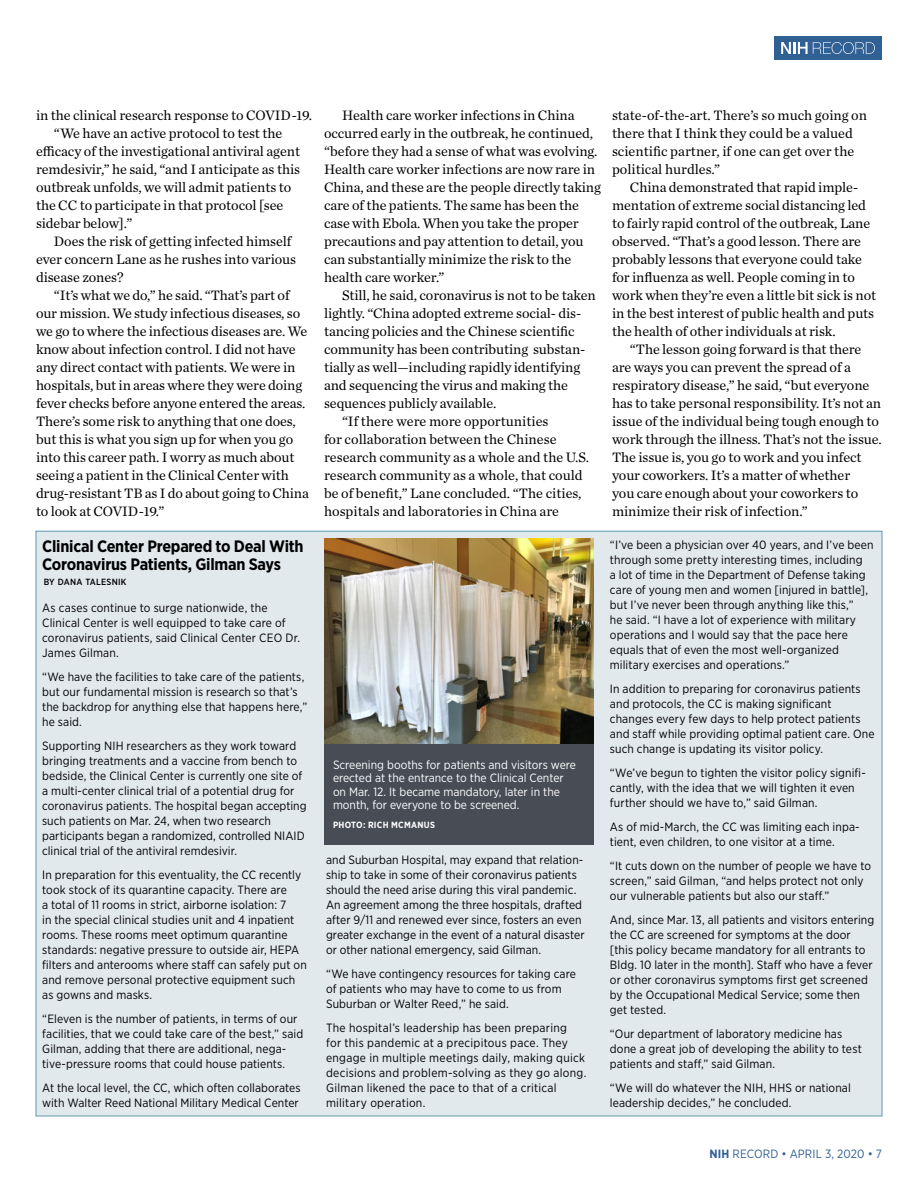
<style>
.page{position:relative;width:918px;height:1188px;background:#fff}
.page>*{position:absolute;margin:0;border:0;box-sizing:border-box;transform-origin:0 0}
.Sidebar__Head_2{font:700 16.5px/18px "Gotham Narrow";letter-spacing:-.015em;color:#000}
.Body_1{font:14.25px/18px "Chronicle Text G1";letter-spacing:-.005em;color:#000}
.Body_2__Briefs_and_S{font:12px/15px "Gotham Narrow";letter-spacing:.01em;color:#000}
.Photo_caption_revers{font:12px/13.5px "Gotham Narrow";color:#fff}
.t1{font:12px "Gotham Narrow";letter-spacing:.01em;color:#316094}
.Photo_credit_reverse{font:700 9px "Gotham Narrow";letter-spacing:.03em;color:#fff}
.Byline{font:500 9px "Gotham Narrow";letter-spacing:.03em;color:#000}
.s1{font-weight:700}
</style>
<div class="page">
<div style="left:774px;top:36px;width:108px;height:24px;background:#316094"></div>
<svg style="left:781px;top:42px;width:94px;height:12px"></svg>
<div style="left:36px;top:531px;width:846px;height:585px;background:#e2e9ed"></div>
<img style="left:324px;top:538px;width:270px;height:206px">
<div style="left:324px;top:744px;width:270px;height:101px;background:#474c55"></div>
<p class="Body_1" style="left:36px;top:105px;width:278px">in the clinical research response to COVID-19.</p>
<p class="Body_1" style="left:36px;top:123px;width:266px;text-indent:18px">“We have an active protocol to test the efficacy of the investigational antiviral agent remdesivir,” he said, “and I anticipate as this outbreak unfolds, we will admit patients to the CC to participate in that protocol [see sidebar below].”</p>
<p class="Body_1" style="left:36px;top:231px;width:262px;text-indent:18px">Does the risk of getting infected himself ever concern Lane as he rushes into various disease zones?</p>
<p class="Body_1" style="left:36px;top:285px;width:274px;text-indent:18px">“It’s what we do,” he said. “That’s part of our mission. We study infectious diseases, so we go to where the infectious diseases are. We know about infection control. I did not have any direct contact with patients. We were in hospitals, but in areas where they were doing fever checks before anyone entered the areas.<br>There’s some risk to anything that one does, but this is what you sign up for when you go into this career path. I worry as much about seeing a patient in the Clinical Center with drug-resistant TB as I do about going to China to look at COVID-19.”</p>
<p class="Sidebar__Head_2" style="left:42px;top:537px;width:263px">Clinical Center Prepared to Deal With<br>Coronavirus Patients, Gilman Says</p>
<p class="Byline" style="left:44px;top:576px;width:84px">BY DANA TALESNIK</p>
<p class="Body_2__Briefs_and_S" style="left:42px;top:600px;width:259px">As cases continue to surge nationwide, the Clinical Center is well equipped to take care of coronavirus patients, said Clinical Center CEO Dr.<br>James Gilman.</p>
<p class="Body_2__Briefs_and_S" style="left:42px;top:669px;width:267px">“We have the facilities to take care of the patients, but our fundamental mission is research so that’s the backdrop for anything else that happens here,” he said.</p>
<p class="Body_2__Briefs_and_S" style="left:42px;top:738px;width:266px">Supporting NIH researchers as they work toward bringing treatments and a vaccine from bench to bedside, the Clinical Center is currently one site of a multi-center clinical trial of a potential drug for coronavirus patients. The hospital began accepting such patients on Mar. 24, when two research participants began a randomized, controlled NIAID clinical trial of the antiviral remdesivir.</p>
<p class="Body_2__Briefs_and_S" style="left:42px;top:867px;width:266px">In preparation for this eventuality, the CC recently took stock of its quarantine capacity. There are<br>a total of 11 rooms in strict, airborne isolation: 7<br>in the special clinical studies unit and 4 inpatient rooms. These rooms meet optimum quarantine standards: negative pressure to outside air, HEPA filters and anterooms where staff can safely put on and remove personal protective equipment such as gowns and masks.</p>
<p class="Body_2__Briefs_and_S" style="left:42px;top:1011px;width:263px">“Eleven is the number of patients, in terms of our facilities, that we could take care of the best,” said Gilman, adding that there are additional, nega&shy;tive-pressure rooms that could house patients.</p>
<p class="Body_2__Briefs_and_S" style="left:42px;top:1080px;width:260px">At the local level, the CC, which often collaborates with Walter Reed National Military Medical Center</p>
<p class="Body_1" style="left:324px;top:105px;width:278px;text-indent:18px">Health care worker infections in China occurred early in the outbreak, he continued, “before they had a sense of what was evolving.<br>Health care worker infections are now rare in China, and these are the people directly taking care of the patients. The same has been the case with Ebola. When you take the proper precautions and pay attention to detail, you can substantially minimize the risk to the health care worker.”</p>
<p class="Body_1" style="left:324px;top:285px;width:273px;text-indent:18px">Still, he said, coronavirus is not to be taken lightly. “China adopted extreme social- dis&shy;tancing policies and the Chinese scientific community has been contributing substan&shy;tially as well—including rapidly identifying and sequencing the virus and making the sequences publicly available.</p>
<p class="Body_1" style="left:324px;top:411px;width:266px;text-indent:18px">“If there were more opportunities<br>for collaboration between the Chinese research community as a whole and the U.S. research community as a whole, that could be of benefit,” Lane concluded. “The cities, hospitals and laboratories in China are</p>
<p class="Photo_caption_revers" style="left:333px;top:757px;width:244px">Screening booths for patients and visitors were erected at the entrance to the Clinical Center on Mar. 12. It became mandatory, later in the month, for everyone to be screened.</p>
<p class="Photo_credit_reverse" style="left:333px;top:819px;width:104px">PHOTO: RICH MCMANUS</p>
<p class="Body_2__Briefs_and_S" style="left:326px;top:852px;width:260px">and Suburban Hospital, may expand that relation&shy;ship to take in some of their coronavirus patients should the need arise during this viral pandemic.<br>An agreement among the three hospitals, drafted after 9/11 and renewed ever since, fosters an even greater exchange in the event of a natural disaster or other national emergency, said Gilman.</p>
<p class="Body_2__Briefs_and_S" style="left:326px;top:966px;width:252px">“We have contingency resources for taking care of patients who may have to come to us from<br>Suburban or Walter Reed,” he said.</p>
<p class="Body_2__Briefs_and_S" style="left:326px;top:1020px;width:262px">The hospital’s leadership has been preparing<br>for this pandemic at a precipitous pace. They engage in multiple meetings daily, making quick decisions and problem-solving as they go along.<br>Gilman likened the pace to that of a critical military operation.</p>
<p class="Body_1" style="left:612px;top:105px;width:257px">state-of-the-art. There’s so much going on there that I think they could be a valued scientific partner, if one can get over the political hurdles.”</p>
<p class="Body_1" style="left:612px;top:177px;width:266px;text-indent:18px">China demonstrated that rapid imple&shy;mentation of extreme social distancing led to fairly rapid control of the outbreak, Lane observed. “That’s a good lesson. There are probably lessons that everyone could take for influenza as well. People coming in to work when they’re even a little bit sick is not in the best interest of public health and puts the health of other individuals at risk.</p>
<p class="Body_1" style="left:612px;top:339px;width:271px;text-indent:18px">“The lesson going forward is that there are ways you can prevent the spread of a respiratory disease,” he said, “but everyone has to take personal responsibility. It’s not an issue of the individual being tough enough to work through the illness. That’s not the issue.<br>The issue is, you go to work and you infect your coworkers. It’s a matter of whether<br>you care enough about your coworkers to minimize their risk of infection.”</p>
<p class="Body_2__Briefs_and_S" style="left:610px;top:537px;width:265px">“I’ve been a physician over 40 years, and I’ve been through some pretty interesting times, including<br>a lot of time in the Department of Defense taking care of young men and women [injured in battle], but I’ve never been through anything like this,”<br>he said. “I have a lot of experience with military operations and I would say that the pace here equals that of even the most well-organized military exercises and operations.”</p>
<p class="Body_2__Briefs_and_S" style="left:610px;top:681px;width:266px">In addition to preparing for coronavirus patients and protocols, the CC is making significant changes every few days to help protect patients and staff while providing optimal patient care. One such change is updating its visitor policy.</p>
<p class="Body_2__Briefs_and_S" style="left:610px;top:765px;width:257px">“We’ve begun to tighten the visitor policy signifi&shy;cantly, with the idea that we will tighten it even further should we have to,” said Gilman.</p>
<p class="Body_2__Briefs_and_S" style="left:610px;top:819px;width:251px">As of mid-March, the CC was limiting each inpa&shy;tient, even children, to one visitor at a time.</p>
<p class="Body_2__Briefs_and_S" style="left:610px;top:858px;width:263px">“It cuts down on the number of people we have to screen,” said Gilman, “and helps protect not only our vulnerable patients but also our staff.”</p>
<p class="Body_2__Briefs_and_S" style="left:610px;top:912px;width:266px">And, since Mar. 13, all patients and visitors entering the CC are screened for symptoms at the door [this policy became mandatory for all entrants to Bldg. 10 later in the month]. Staff who have a fever or other coronavirus symptoms first get screened by the Occupational Medical Service; some then get tested.</p>
<p class="Body_2__Briefs_and_S" style="left:610px;top:1026px;width:253px">“Our department of laboratory medicine has done a great job of developing the ability to test patients and staff,” said Gilman.</p>
<p class="Body_2__Briefs_and_S" style="left:610px;top:1080px;width:242px">“We will do whatever the NIH, HHS or national leadership decides,” he concluded.</p>
<p class="t1" style="left:709px;top:1146px;width:174px"><span class="s1">NIH</span> RECORD • APRIL 3, 2020 • 7</p>
</div>
